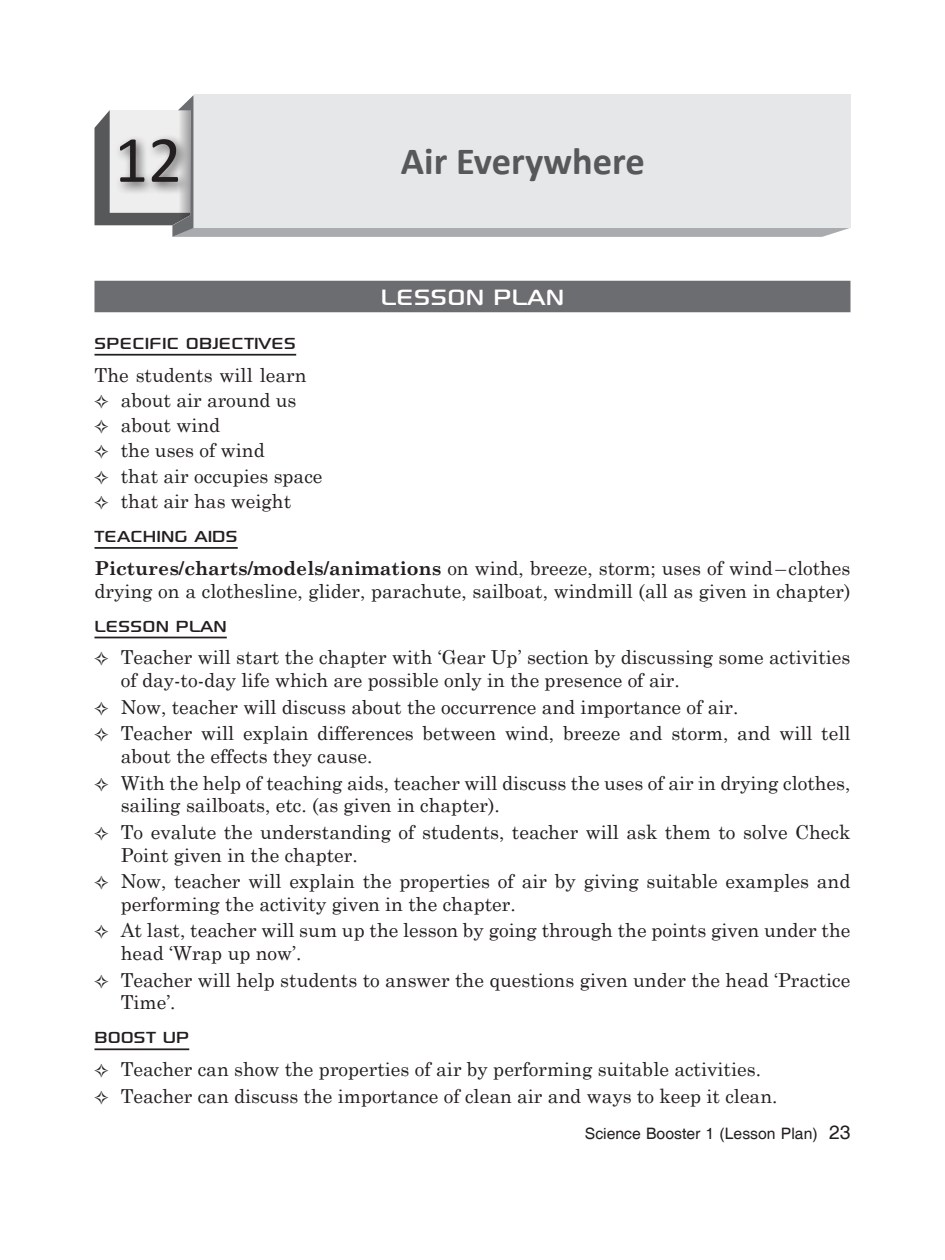
<style>
.page{position:relative;width:945px;height:1260px;background:#fff}
.page>*{position:absolute;margin:0;border:0;box-sizing:border-box;transform-origin:0 0}
.Chapter_Number{font:66.5px "Calibri";color:#231f20}
.Chapter_Name{font:700 38.5px "Calibri";color:#57585a}
.Lesson_Plan{font:31.5px "Sony Sketch EF";color:#fff}
.Heading_2{font:22.75px "Sony Sketch EF";color:#231f20}
.Body{font:19.25px/22.8px "Century Schoolbook";color:#231f20}
.t1{font:15.75px "Helvetica";color:#231f20}
.s1{font-weight:700}
.s2{font-size:19.25px}
</style>
<div class="page">
<svg style="left:95px;top:95px;width:755px;height:142px;background:#dfe0e1"></svg>
<div style="left:94px;top:281px;width:756px;height:31px;background:#6c6d70"></div>
<hr style="left:94px;top:354px;width:202px;height:2px;background:#231f20">
<hr style="left:94px;top:547px;width:144px;height:2px;background:#231f20">
<hr style="left:94px;top:637px;width:133px;height:1px;background:#231f20">
<hr style="left:94px;top:1048px;width:95px;height:2px;background:#231f20">
<div style="left:115px;top:133px;width:76px;height:62px;background:#231f20;opacity:.75"></div>
<p class="Chapter_Number" style="left:114px;top:118px;width:69px">12</p>
<p class="Chapter_Name" style="left:401px;top:137px;width:245px">Air Everywhere</p>
<p class="Lesson_Plan" style="left:381px;top:279px;width:185px">LESSON PLAN</p>
<p class="Heading_2" style="left:94px;top:330px;width:203px">SPECIFIC OBJECTIVES</p>
<p class="Body" style="left:94px;top:362px;width:213px">The students will learn</p>
<p class="Body" style="left:121px;top:387px;width:177px">about air around us</p>
<p class="Body" style="left:121px;top:412px;width:101px">about wind</p>
<p class="Body" style="left:121px;top:437px;width:146px">the uses of wind</p>
<p class="Body" style="left:121px;top:463px;width:203px">that air occupies space</p>
<p class="Body" style="left:121px;top:488px;width:172px">that air has weight</p>
<p class="Heading_2" style="left:94px;top:524px;width:145px">TEACHING AIDS</p>
<p class="Body" style="left:94px;top:555px;width:758px"><span class="s1">Pictures/charts/models/animations</span> on wind, breeze, storm; uses of wind–clothes drying on a clothesline, glider, parachute, sailboat, windmill (all as given in chapter)</p>
<p class="Heading_2" style="left:94px;top:613px;width:134px">LESSON PLAN</p>
<p class="Body" style="left:121px;top:644px;width:731px">Teacher will start the chapter with ‘Gear Up’ section by discussing some activities of day-to-day life which are possible only in the presence of air.</p>
<p class="Body" style="left:121px;top:694px;width:619px">Now, teacher will discuss about the occurrence and importance of air.</p>
<p class="Body" style="left:121px;top:720px;width:731px">Teacher will explain differences between wind, breeze and storm, and will tell about the effects they cause.</p>
<p class="Body" style="left:121px;top:770px;width:731px">With the help of teaching aids, teacher will discuss the uses of air in drying clothes, sailing sailboats, etc. (as given in chapter).</p>
<p class="Body" style="left:121px;top:819px;width:731px">To evalute the understanding of students, teacher will ask them to solve Check<br>Point given in the chapter.</p>
<p class="Body" style="left:121px;top:868px;width:731px">Now, teacher will explain the properties of air by giving suitable examples and performing the activity given in the chapter.</p>
<p class="Body" style="left:121px;top:917px;width:731px">At last, teacher will sum up the lesson by going through the points given under the head ‘Wrap up now’.</p>
<p class="Body" style="left:121px;top:967px;width:731px">Teacher will help students to answer the questions given under the head ‘Practice<br>Time’.</p>
<p class="Heading_2" style="left:94px;top:1025px;width:96px">BOOST UP</p>
<p class="Body" style="left:121px;top:1056px;width:642px">Teacher can show the properties of air by performing suitable activities.</p>
<p class="Body" style="left:121px;top:1083px;width:658px">Teacher can discuss the importance of clean air and ways to keep it clean.</p>
<p class="t1" style="left:585px;top:1124px;width:267px">Science Booster 1 (Lesson Plan) <span class="s2">23</span></p>
</div>
